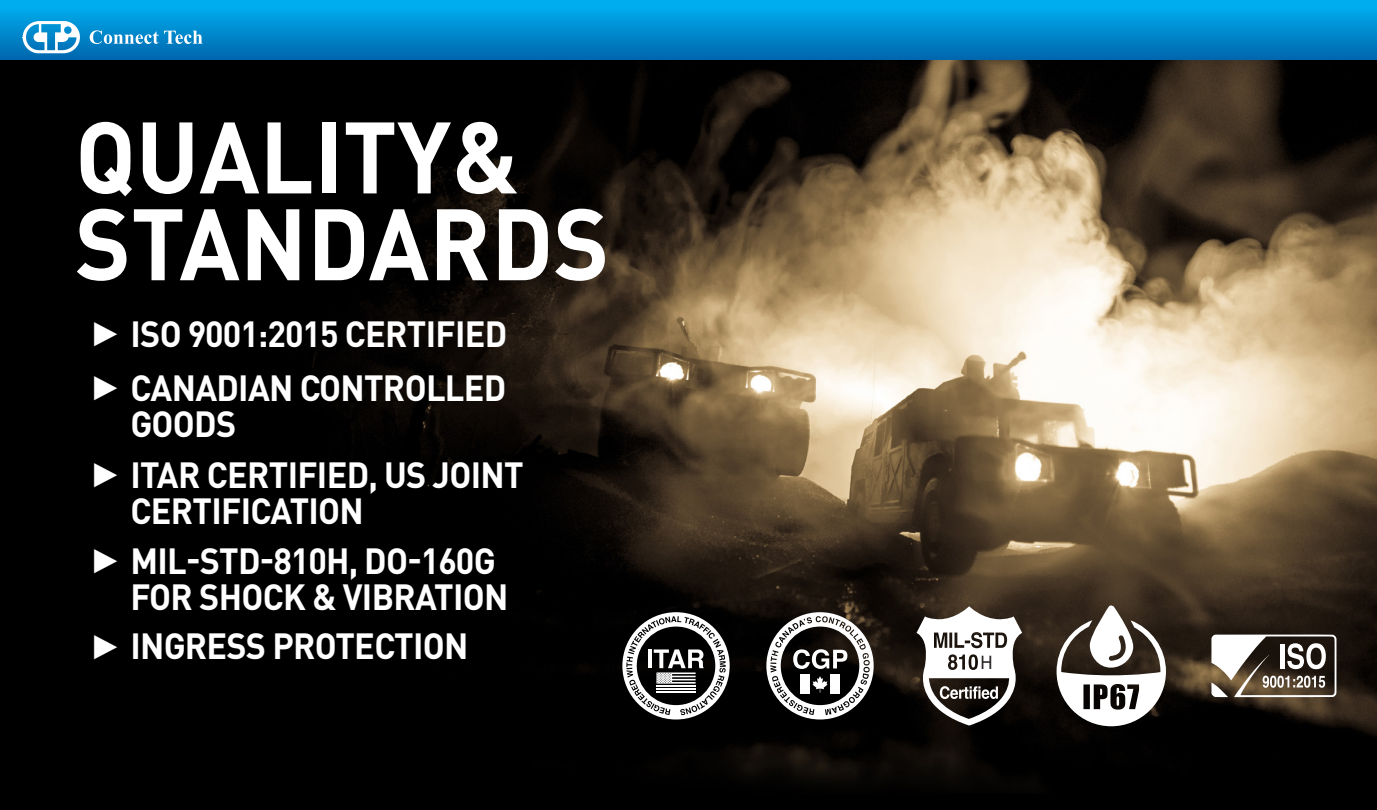
<style>
.page{position:relative;width:1377px;height:810px;background:#fff}
.page>*{position:absolute;margin:0;border:0;box-sizing:border-box;transform-origin:0 0}
.t1{font:700 99.67px/86.9px "DIN Pro";color:#fff;scale:.95 1}
.t2{font:40.73px/86.2px "Menlo";color:#fff;scale:.95 1}
.t3{font:700 36px/36px "DIN Pro";letter-spacing:-.02em;color:#fff;scale:.95 1}
.t4{font:19.57px "Myriad Pro";color:#231f20;scale:.95 1}
</style>
<div class="page">
<div style="left:0;top:0;width:1377px;height:60px;background:linear-gradient(to bottom,#00b5f5,#0067af)"></div>
<svg style="left:23px;top:21px;width:57px;height:32px"></svg>
<svg style="left:90px;top:30px;width:112px;height:14px"></svg>
<img style="left:0;top:60px;width:1377px;height:750px">
<svg style="left:1057px;top:604px;width:109px;height:122px"></svg>
<svg style="left:917px;top:606px;width:105px;height:119px"></svg>
<svg style="left:622px;top:612px;width:108px;height:108px"></svg>
<svg style="left:766px;top:612px;width:108px;height:108px"></svg>
<div style="left:830px;top:674px;width:10px;height:20px;background:#fff"></div>
<svg style="left:1211px;top:634px;width:126px;height:63px"></svg>
<div style="left:978px;top:653px;width:17px;height:19px;background:#fff"></div>
<h1 class="t1" style="left:75px;top:110px;width:564px">QUALITY&amp;<br>STANDARDS</h1>
<p class="t2" style="left:94px;top:304px;width:26px;line-height:53.8px">▶ ▶</p>
<p class="t2" style="left:94px;top:429px;width:26px;text-align:justify">▶ ▶ ▶</p>
<p class="t3" style="left:130px;top:314px;width:398px">ISO 9001:2015 CERTIFIED</p>
<p class="t3" style="left:130px;top:369px;width:397px">CANADIAN CONTROLLED<br>GOODS</p>
<p class="t3" style="left:130px;top:455px;width:415px">ITAR CERTIFIED, US JOINT<br>CERTIFICATION</p>
<p class="t3" style="left:130px;top:541px;width:400px">MIL-STD-810H, DO-160G<br>FOR SHOCK &amp; VIBRATION</p>
<p class="t3" style="left:130px;top:626px;width:357px">INGRESS PROTECTION</p>
<p class="t4" style="left:980px;top:651px;width:14px">H</p>
</div>
